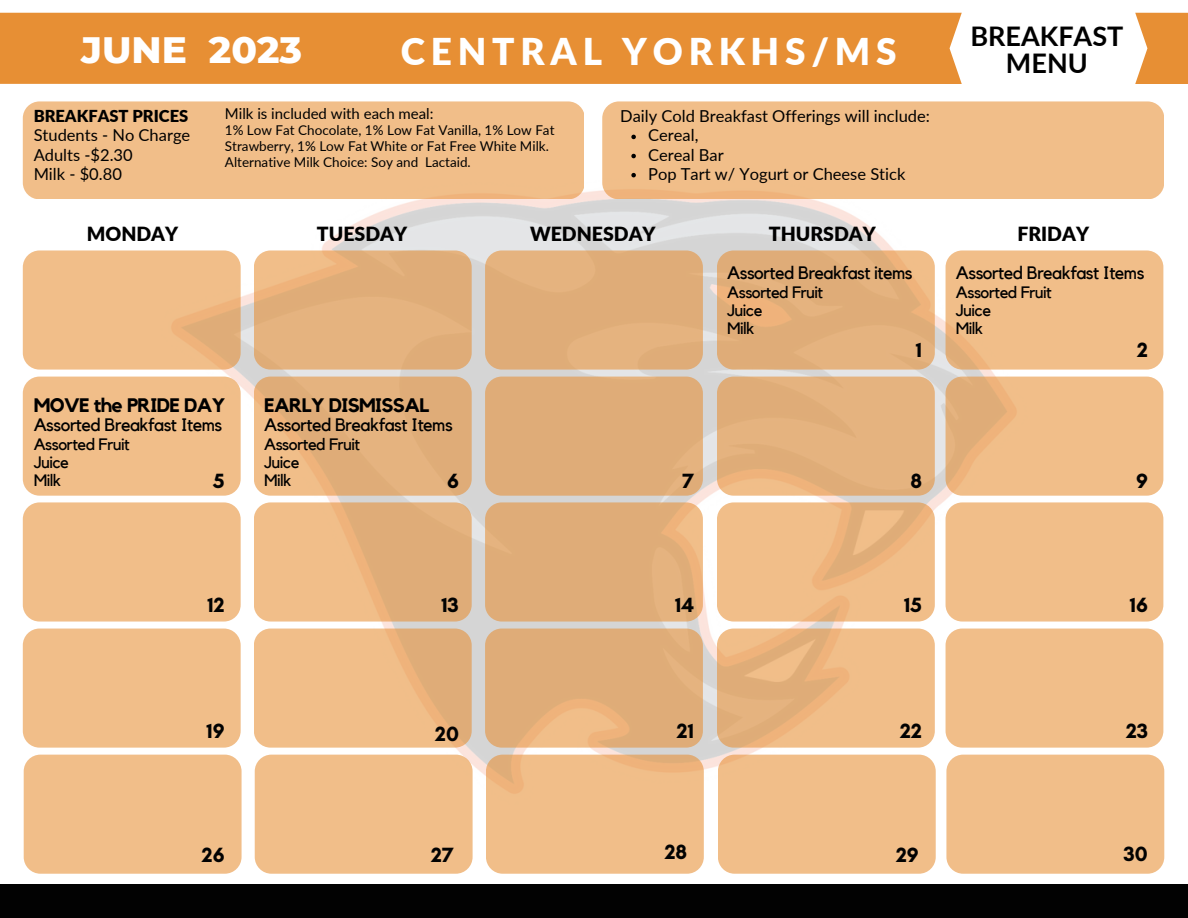
<style>
.page{position:relative;width:1188px;height:918px;background:#fff}
.page>*{position:absolute;margin:0;border:0;box-sizing:border-box;transform-origin:0 0}
.t1{font:800 37.5px "Montserrat";color:#fff}
.t2{font:900 36.9px "Lato";letter-spacing:.155em;color:#fff}
.t3{font:700 27px "Lato";color:#000}
.t4{font:700 21px "Glacial Indifference";color:#020202}
.t5{font:900 19.5px "Lato";color:#000}
.t6{font:700 19.5px "Kollektif";letter-spacing:-.03em;color:#000}
.t7{font:18px "Kollektif";letter-spacing:-.03em;color:#000}
.t8{font:16.5px/19.2px "Lato";color:#000}
.t9{font:16.5px/18px "Kollektif";letter-spacing:-.03em;color:#000}
.t10{font:900 16.5px "Lato";color:#000}
.t11{font:15px "Lato";color:#000}
.t12{font:13.5px/15.8px "Lato";color:#000}
</style>
<div class="page">
<img style="left:161px;top:186px;width:866px;height:618px">
<div style="left:23px;top:250px;width:218px;height:120px;background:linear-gradient(to right,#f3c18c,#ecb883);border-radius:17px"></div>
<div style="left:254px;top:250px;width:218px;height:120px;background:#e5b37f;border-radius:17px"></div>
<div style="left:485px;top:250px;width:218px;height:120px;background:#dfac78;border-radius:17px"></div>
<div style="left:717px;top:250px;width:218px;height:120px;background:linear-gradient(to right,#e0ac78,#e6b37f);border-radius:17px"></div>
<div style="left:946px;top:250px;width:217px;height:120px;background:#f1be89;border-radius:17px"></div>
<div style="left:23px;top:377px;width:218px;height:119px;background:#f1be89;border-radius:17px"></div>
<div style="left:254px;top:377px;width:218px;height:119px;background:linear-gradient(to right,#ebb782,#deac78);border-radius:17px"></div>
<div style="left:485px;top:377px;width:218px;height:119px;background:#dfac78;border-radius:17px"></div>
<div style="left:717px;top:377px;width:218px;height:119px;background:#e5b37f;border-radius:17px"></div>
<div style="left:946px;top:377px;width:217px;height:119px;background:linear-gradient(to right,#e8b47f,#f5c28d);border-radius:17px"></div>
<div style="left:23px;top:502px;width:218px;height:120px;background:#f1be89;border-radius:17px"></div>
<div style="left:254px;top:502px;width:218px;height:120px;background:linear-gradient(to right,#f5c28c,#dca975);border-radius:17px"></div>
<div style="left:485px;top:502px;width:218px;height:120px;background:linear-gradient(to right,#dcaa76,#e5b17c);border-radius:17px"></div>
<svg style="left:717px;top:502px;width:218px;height:120px;background:#eebb86"></svg>
<div style="left:946px;top:502px;width:217px;height:120px;background:#f1be89;border-radius:17px"></div>
<div style="left:23px;top:629px;width:218px;height:119px;background:#f1be89;border-radius:17px"></div>
<div style="left:254px;top:629px;width:218px;height:119px;background:linear-gradient(to right,#f6c38e,#e5b17c);border-radius:17px"></div>
<div style="left:485px;top:629px;width:218px;height:119px;background:linear-gradient(to bottom,#ddab77,#e6b27d);border-radius:17px"></div>
<div style="left:717px;top:629px;width:218px;height:119px;background:linear-gradient(to right,#e4b07b,#f4c18c);border-radius:17px"></div>
<div style="left:946px;top:629px;width:217px;height:119px;background:#f1be89;border-radius:17px"></div>
<div style="left:24px;top:755px;width:218px;height:119px;background:#f1be89;border-radius:17px"></div>
<div style="left:255px;top:755px;width:218px;height:119px;background:#f1be89;border-radius:17px"></div>
<div style="left:486px;top:755px;width:218px;height:119px;background:linear-gradient(to bottom,#eeba84,#f2c08b);border-radius:17px"></div>
<div style="left:718px;top:755px;width:218px;height:119px;background:#f1be89;border-radius:17px"></div>
<div style="left:946px;top:755px;width:218px;height:119px;background:#f1be89;border-radius:17px"></div>
<div style="left:23px;top:101px;width:561px;height:98px;background:#f1be89;border-radius:17px"></div>
<div style="left:602px;top:101px;width:561px;height:98px;background:#f1be89;border-radius:17px"></div>
<div style="left:0;top:13px;width:962px;height:71px;background:#e78f34"></div>
<div style="left:1135px;top:13px;width:53px;height:71px;background:#e78f34"></div>
<div style="left:0;top:885px;width:1188px;height:33px;background:#020202"></div>
<svg style="left:631px;top:135px;width:5px;height:4px"></svg>
<svg style="left:631px;top:154px;width:5px;height:4px"></svg>
<svg style="left:631px;top:173px;width:5px;height:4px"></svg>
<h1 class="t1" style="left:81px;top:26px;width:222px">JUNE 2023</h1>
<h2 class="t2" style="left:401px;top:29px;width:497px">CENTRAL YORKHS/MS</h2>
<p class="t10" style="left:34px;top:106px;width:156px">BREAKFAST PRICES</p>
<p class="t8" style="left:34px;top:125px;width:158px">Students - No Charge<br>Adults -$2.30<br>Milk - $0.80</p>
<p class="t11" style="left:225px;top:105px;width:210px">Milk is included with each meal:</p>
<p class="t12" style="left:225px;top:122px;width:331px">1% Low Fat Chocolate, 1% Low Fat Vanilla, 1% Low Fat<br>Strawberry, 1% Low Fat White or Fat Free White Milk.<br>Alternative Milk Choice: Soy and Lactaid.</p>
<p class="t8" style="left:620px;top:106px;width:311px">Daily Cold Breakfast Offerings will include:</p>
<p class="t8" style="left:648px;top:125px;width:259px">Cereal,<br>Cereal Bar<br>Pop Tart w/ Yogurt or Cheese Stick</p>
<h3 class="t3" style="left:970px;top:19px;width:154px">BREAKFAST</h3>
<h3 class="t3" style="left:1006px;top:46px;width:83px">MENU</h3>
<p class="t5" style="left:87px;top:222px;width:93px">MONDAY</p>
<p class="t5" style="left:317px;top:222px;width:92px">TUESDAY</p>
<p class="t5" style="left:530px;top:222px;width:127px">WEDNESDAY</p>
<p class="t5" style="left:769px;top:222px;width:108px">THURSDAY</p>
<p class="t5" style="left:1017px;top:222px;width:73px">FRIDAY</p>
<p class="t7" style="left:956px;top:264px;width:190px">Assorted Breakfast Items</p>
<p class="t9" style="left:956px;top:284px;width:98px">Assorted Fruit<br>Juice<br>Milk</p>
<p class="t4" style="left:1137px;top:337px;width:12px">2</p>
<p class="t7" style="left:727px;top:264px;width:187px">Assorted Breakfast items</p>
<p class="t9" style="left:727px;top:284px;width:98px">Assorted Fruit<br>Juice<br>Milk</p>
<p class="t4" style="left:916px;top:337px;width:8px">1</p>
<p class="t6" style="left:34px;top:396px;width:193px">MOVE the PRIDE DAY</p>
<p class="t7" style="left:34px;top:416px;width:190px">Assorted Breakfast Items</p>
<p class="t9" style="left:34px;top:436px;width:98px">Assorted Fruit<br>Juice<br>Milk</p>
<p class="t4" style="left:213px;top:468px;width:13px">5</p>
<p class="t6" style="left:264px;top:396px;width:167px">EARLY DISMISSAL</p>
<p class="t7" style="left:264px;top:416px;width:190px">Assorted Breakfast Items</p>
<p class="t9" style="left:264px;top:436px;width:98px">Assorted Fruit<br>Juice<br>Milk</p>
<p class="t4" style="left:447px;top:468px;width:13px">6</p>
<p class="t4" style="left:910px;top:468px;width:13px">8</p>
<p class="t4" style="left:1136px;top:468px;width:13px">9</p>
<p class="t4" style="left:683px;top:468px;width:13px">7</p>
<p class="t4" style="left:208px;top:592px;width:19px">12</p>
<p class="t4" style="left:441px;top:592px;width:19px">13</p>
<p class="t4" style="left:675px;top:592px;width:20px">14</p>
<p class="t4" style="left:904px;top:592px;width:19px">15</p>
<p class="t4" style="left:1130px;top:592px;width:20px">16</p>
<p class="t4" style="left:207px;top:718px;width:20px">19</p>
<p class="t4" style="left:435px;top:721px;width:25px">20</p>
<p class="t4" style="left:677px;top:718px;width:19px">21</p>
<p class="t4" style="left:900px;top:718px;width:23px">22</p>
<p class="t4" style="left:1126px;top:718px;width:24px">23</p>
<p class="t4" style="left:202px;top:842px;width:24px">26</p>
<p class="t4" style="left:431px;top:842px;width:24px">27</p>
<p class="t4" style="left:665px;top:839px;width:24px">28</p>
<p class="t4" style="left:896px;top:842px;width:24px">29</p>
<p class="t4" style="left:1123px;top:841px;width:26px">30</p>
</div>
